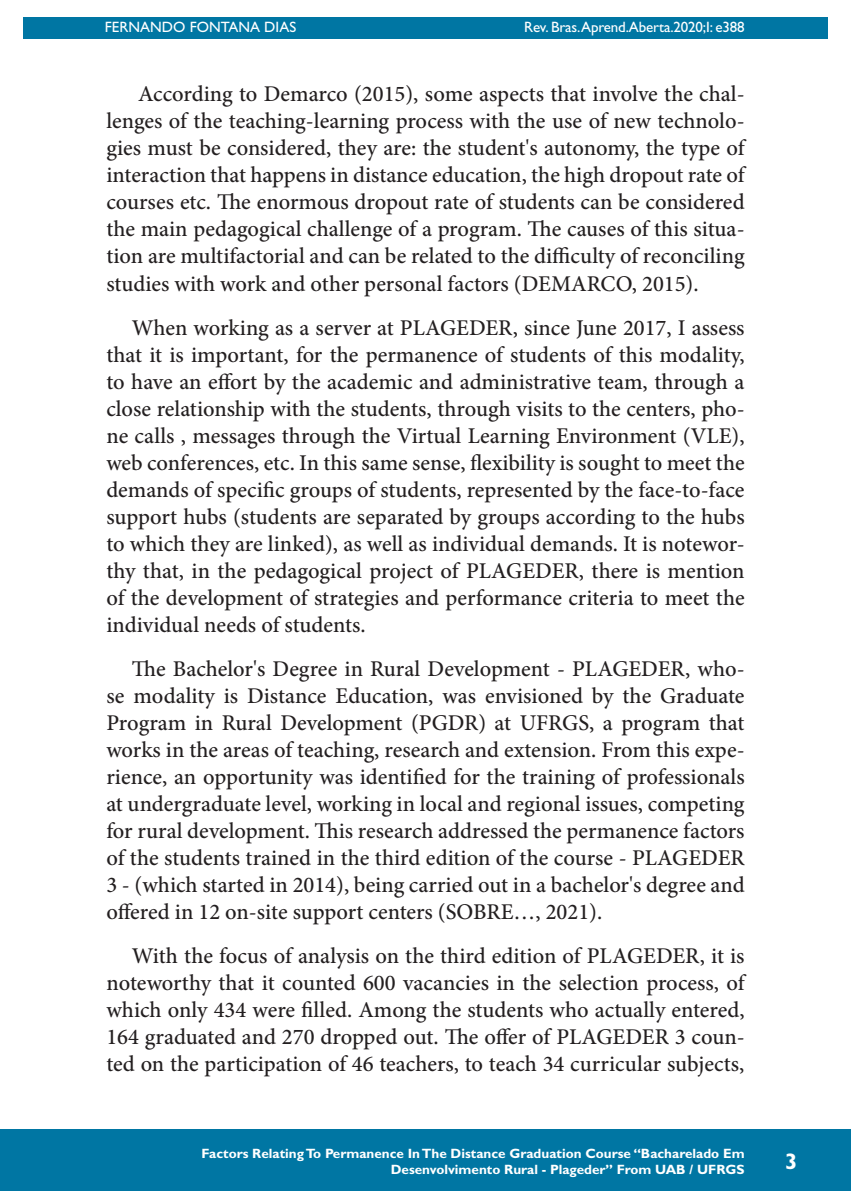
<style>
.page{position:relative;width:851px;height:1191px;background:#fff}
.page>*{position:absolute;margin:0;border:0;box-sizing:border-box;transform-origin:0 0}
.Texto_corrido{font:500 22.5px/27px "Minion Pro";color:#231f20;text-align:justify}
.t1{font:700 22.5px "Gill Sans Std";color:#fff}
.t2{font:15px "Gill Sans Std";letter-spacing:-.01em;color:#fff}
.t3{font:700 13.5px/16.2px "Gill Sans Std";color:#fff;text-align:right}
</style>
<div class="page">
<hr style="left:104px;top:0;width:1px;height:467px;background:#0076a3">
<div style="left:23px;top:17px;width:804px;height:21px;background:#0076a3"></div>
<div style="left:0;top:1129px;width:850px;height:62px;background:#0076a3"></div>
<p class="t2" style="left:105px;top:18px;width:193px">FERNANDO FONTANA DIAS</p>
<p class="t2" style="left:524px;top:18px;width:222px">Rev. Bras.Aprend.Aberta.2020;I: e388</p>
<p class="Texto_corrido" style="left:106px;top:81px;width:639px;text-indent:32px">According to Demarco (2015), some aspects that involve the chal&shy;lenges of the teaching-learning process with the use of new technolo&shy;gies must be considered, they are: the student's autonomy, the type of interaction that happens in distance education, the high dropout rate of courses etc. The enormous dropout rate of students can be considered the main pedagogical challenge of a program. The causes of this situa&shy;tion are multifactorial and can be related to the difficulty of reconciling studies with work and other personal factors (DEMARCO, 2015).</p>
<p class="Texto_corrido" style="left:106px;top:314px;width:639px;text-indent:26px">When working as a server at PLAGEDER, since June 2017, I assess that it is important, for the permanence of students of this modality, to have an effort by the academic and administrative team, through a close relationship with the students, through visits to the centers, pho&shy;ne calls , messages through the Virtual Learning Environment (VLE), web conferences, etc. In this same sense, flexibility is sought to meet the demands of specific groups of students, represented by the face-to-face support hubs (students are separated by groups according to the hubs to which they are linked), as well as individual demands. It is notewor&shy;thy that, in the pedagogical project of PLAGEDER, there is mention of the development of strategies and performance criteria to meet the individual needs of students.</p>
<p class="Texto_corrido" style="left:106px;top:655px;width:639px;text-indent:26px">The Bachelor's Degree in Rural Development - PLAGEDER, who&shy;se modality is Distance Education, was envisioned by the Graduate Program in Rural Development (PGDR) at UFRGS, a program that works in the areas of teaching, research and extension. From this expe&shy;rience, an opportunity was identified for the training of professionals at undergraduate level, working in local and regional issues, competing for rural development. This research addressed the permanence factors of the students trained in the third edition of the course - PLAGEDER 3 - (which started in 2014), being carried out in a bachelor's degree and offered in 12 on-site support centers (SOBRE…, 2021).</p>
<p class="Texto_corrido" style="left:106px;top:942px;width:639px;text-indent:26px">With the focus of analysis on the third edition of PLAGEDER, it is noteworthy that it counted 600 vacancies in the selection process, of which only 434 were filled. Among the students who actually entered, 164 graduated and 270 dropped out. The offer of PLAGEDER 3 coun&shy;ted on the participation of 46 teachers, to teach 34 curricular subjects,</p>
<p class="t3" style="left:201px;top:1145px;width:544px">Factors Relating To Permanence In The Distance Graduation Course “Bacharelado Em<br>Desenvolvimento Rural - Plageder” From UAB / UFRGS</p>
<p class="t1" style="left:785px;top:1148px;width:14px">3</p>
</div>
